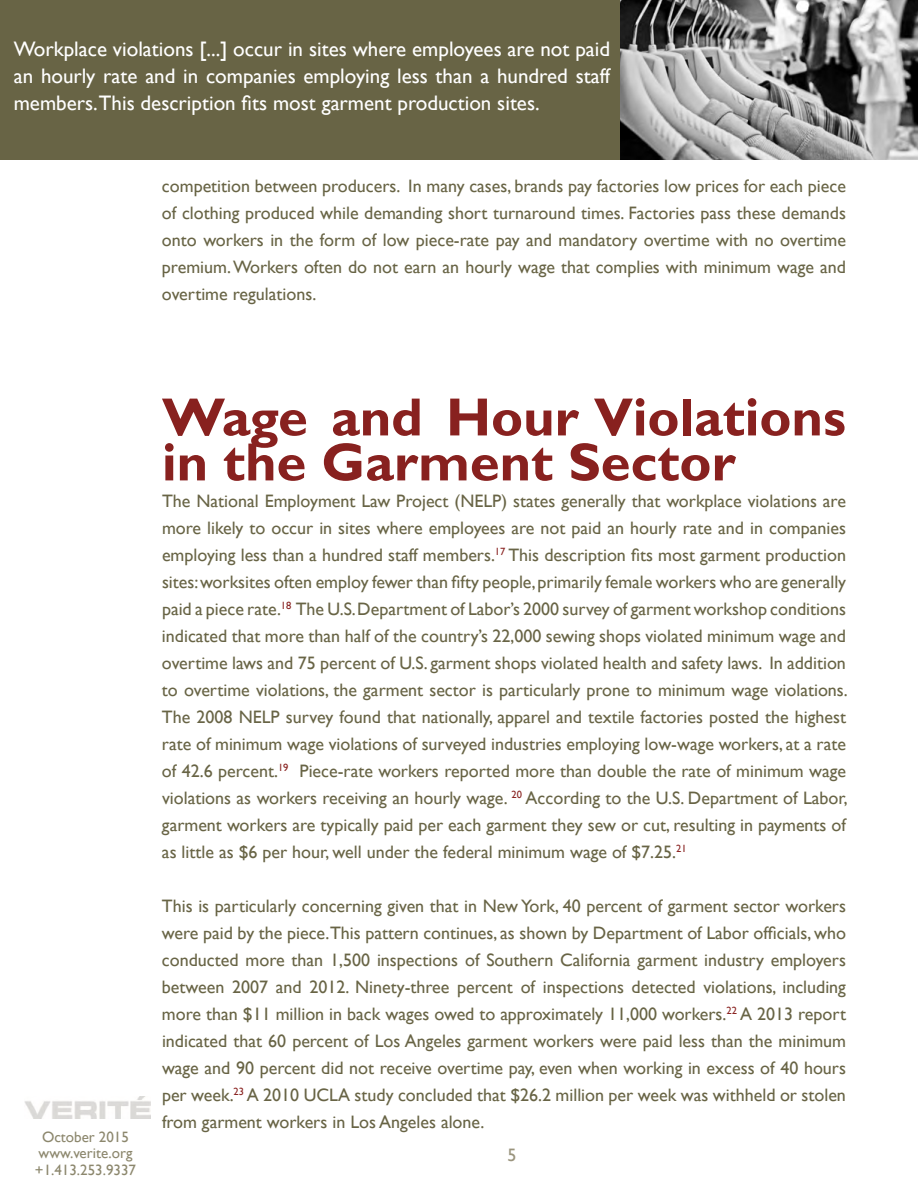
<style>
.page{position:relative;width:918px;height:1188px;background:#fff}
.page>*{position:absolute;margin:0;border:0;box-sizing:border-box;transform-origin:0 0}
.t1{font:700 54px/45px "Gill Sans";color:#88211f}
.t2{font:21px/27px "Gill Sans";color:#fff;text-align:justify}
.t3{font:18px/27px "Gill Sans";color:#686445;text-align:justify}
.t4{font:18px "Gill Sans";color:#9a947d}
.t5{font:15px/16.5px "Gill Sans";color:#8c876d;text-align:center}
</style>
<div class="page">
<img style="left:25px;top:1096px;width:126px;height:23px">
<img style="left:619px;top:0;width:299px;height:160px">
<div style="left:0;top:0;width:619px;height:160px;background:#686445"></div>
<p class="t2" style="left:14px;top:35px;width:598px">Workplace violations [...] occur in sites where employees are not paid an hourly rate and in companies employing less than a hundred staff members.This description fits most garment production sites.</p>
<p class="t3" style="left:162px;top:173px;width:686px">competition between producers. In many cases, brands pay factories low prices for each piece of clothing produced while demanding short turnaround times. Factories pass these demands onto workers in the form of low piece-rate pay and mandatory overtime with no overtime premium. Workers often do not earn an hourly wage that complies with minimum wage and overtime regulations.</p>
<p class="t5" style="left:35px;top:1129px;width:103px">October 2015 www.verite.org +1.413.253.9337</p>
<h1 class="t1" style="left:162px;top:396px;width:686px">Wage and Hour Violations in the Garment Sector</h1>
<p class="t3" style="left:162px;top:488px;width:687px">The National Employment Law Project (NELP) states generally that workplace violations are more likely to occur in sites where employees are not paid an hourly rate and in companies employing less than a hundred staff members.<sup>17</sup> This description fits most garment production sites: worksites often employ fewer than fifty people, primarily female workers who are generally paid a piece rate.<sup>18</sup> The U.S. Department of Labor’s 2000 survey of garment workshop conditions indicated that more than half of the country’s 22,000 sewing shops violated minimum wage and overtime laws and 75 percent of U.S. garment shops violated health and safety laws. In addition to overtime violations, the garment sector is particularly prone to minimum wage violations.<br>The 2008 NELP survey found that nationally, apparel and textile factories posted the highest rate of minimum wage violations of surveyed industries employing low-wage workers, at a rate of 42.6 percent.<sup>19</sup> Piece-rate workers reported more than double the rate of minimum wage violations as workers receiving an hourly wage. <sup>20</sup> According to the U.S. Department of Labor, garment workers are typically paid per each garment they sew or cut, resulting in payments of as little as $6 per hour, well under the federal minimum wage of $7.25.<sup>21</sup></p>
<p class="t3" style="left:162px;top:893px;width:686px">This is particularly concerning given that in New York, 40 percent of garment sector workers were paid by the piece.This pattern continues, as shown by Department of Labor officials, who conducted more than 1,500 inspections of Southern California garment industry employers between 2007 and 2012. Ninety-three percent of inspections detected violations, including more than $11 million in back wages owed to approximately 11,000 workers.<sup>22</sup> A 2013 report indicated that 60 percent of Los Angeles garment workers were paid less than the minimum wage and 90 percent did not receive overtime pay, even when working in excess of 40 hours per week.<sup>23</sup> A 2010 UCLA study concluded that $26.2 million per week was withheld or stolen from garment workers in Los Angeles alone.</p>
<p class="t4" style="left:508px;top:1144px;width:10px">5</p>
</div>
